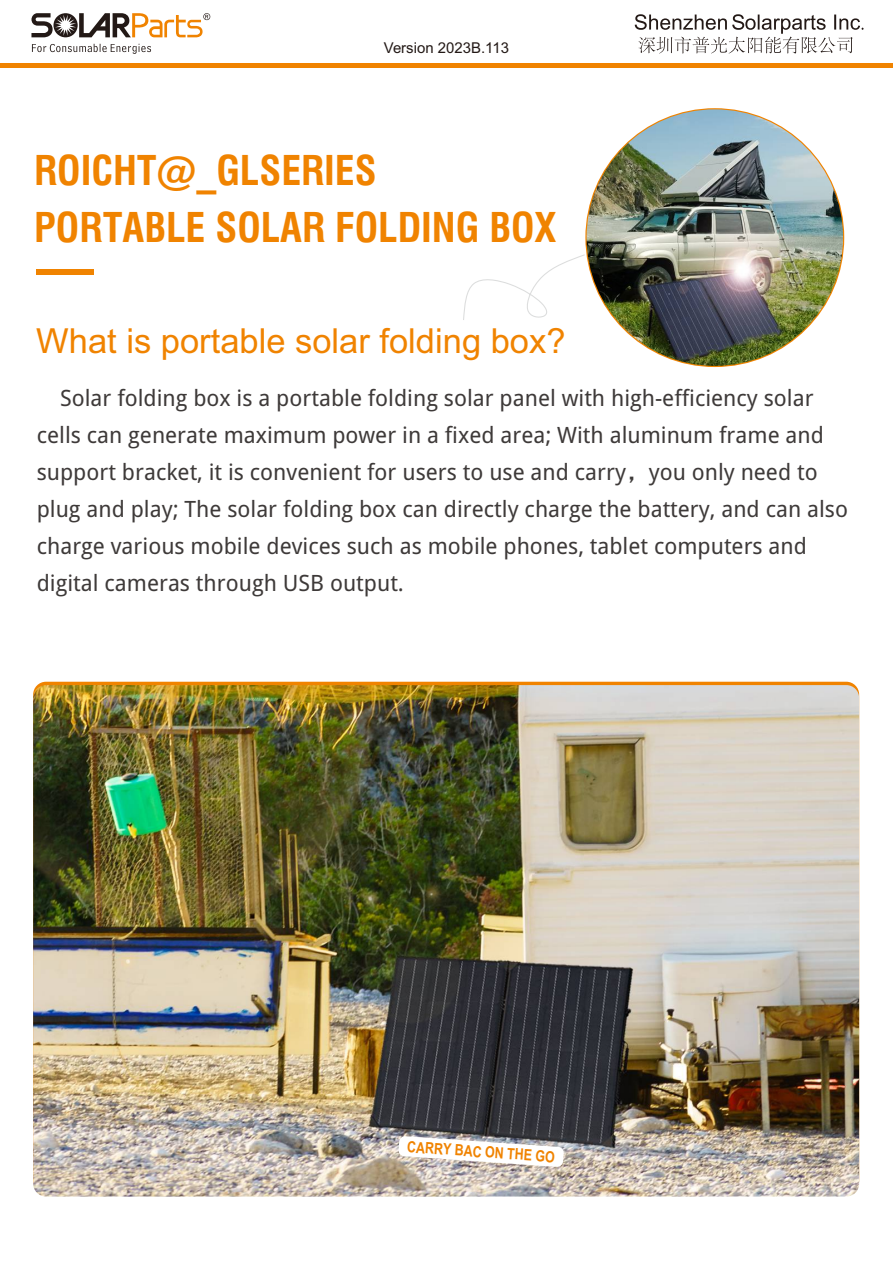
<style>
.page{position:relative;width:893px;height:1263px;background:#fff}
.page>*{position:absolute;margin:0;border:0;box-sizing:border-box;transform-origin:0 0}
.t1{font:700 condensed 39.9px/57.6px "Swiss 721 BT";color:#f08300}
.t2{font:34.5px "Arial";color:#f08300}
.t3{font:22.5px/36.9px "Wen Quan Yi Micro Hei";color:#3e3a39}
.t4{font:700 15.6px "Arial";color:#f08300;scale:.8 1}
.t5{font:15px "Arial";color:#231916}
</style>
<div class="page">
<img style="left:33px;top:685px;width:826px;height:511px;border-radius:13px">
<svg style="left:398px;top:1136px;width:166px;height:31px"></svg>
<div style="left:37px;top:270px;width:57px;height:5px;background:#f08300"></div>
<svg style="left:463px;top:254px;width:122px;height:66px"></svg>
<hr style="left:0;top:63px;width:893px;height:4px;background:#f08300">
<svg style="left:635px;top:14px;width:228px;height:40px"></svg>
<svg style="left:31px;top:13px;width:179px;height:24px"></svg>
<svg style="left:32px;top:44px;width:119px;height:10px"></svg>
<img style="left:587px;top:109px;width:256px;height:257px;border-radius:50%">
<p class="t5" style="left:384px;top:43px;width:127px">Version 2023B.113</p>
<h1 class="t1" style="left:34px;top:146px;width:524px">ROICHT@_GLSERIES<br>PORTABLE SOLAR FOLDING BOX</h1>
<h2 class="t2" style="left:36px;top:328px;width:531px">What is portable solar folding box?</h2>
<p class="t3" style="left:37px;top:382px;width:813px;text-indent:23px">Solar folding box is a portable folding solar panel with high-efficiency solar cells can generate maximum power in a fixed area; With aluminum frame and support bracket, it is convenient for users to use and carry，you only need to plug and play; The solar folding box can directly charge the battery, and can also charge various mobile devices such as mobile phones, tablet computers and digital cameras through USB output.</p>
<p class="t4" style="left:408px;top:1140px;width:187px;rotate:4deg">CARRY BAC ON THE GO</p>
</div>
